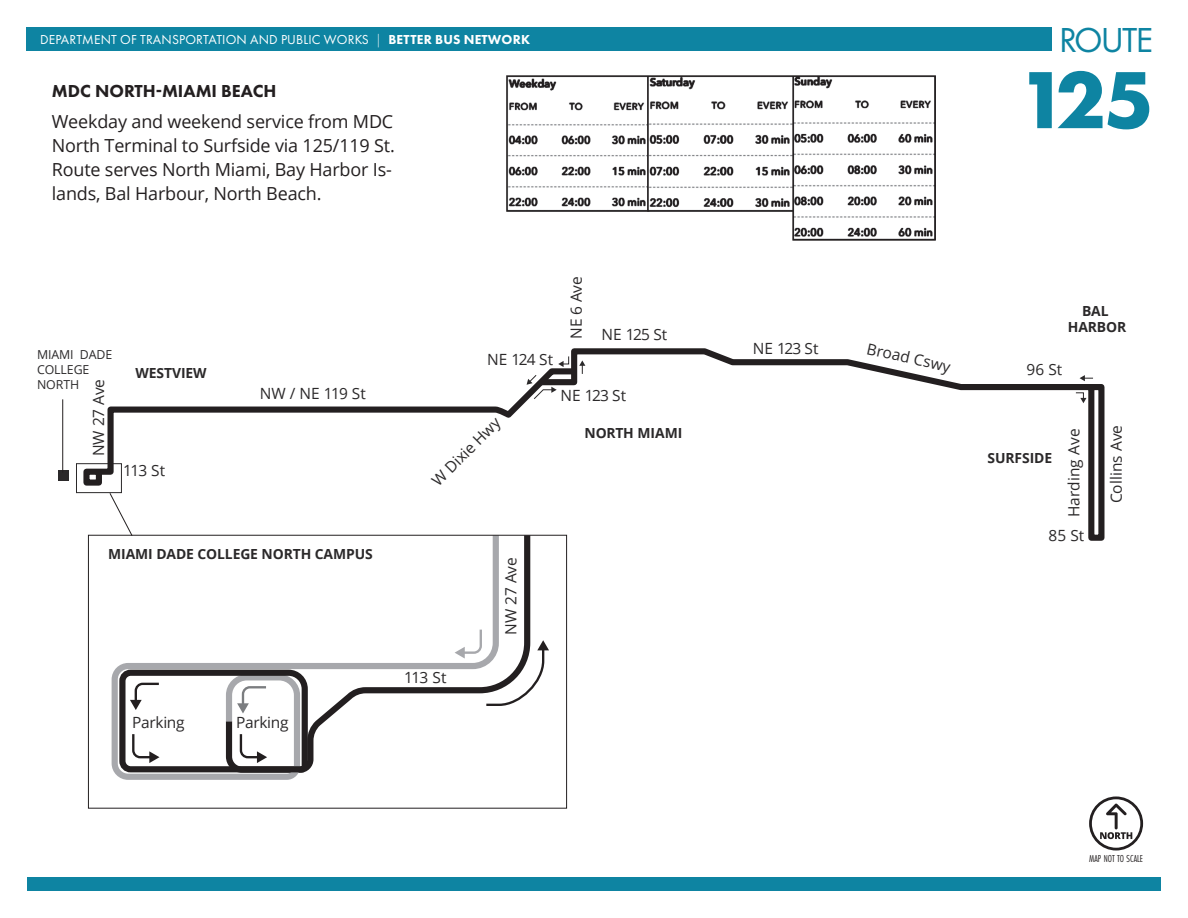
<style>
.page{position:relative;width:1188px;height:918px;background:#fff}
.page>*{position:absolute;margin:0;border:0;box-sizing:border-box;transform-origin:0 0}
.t1{font:700 84px "Futura PT";color:#0e84a2}
.t2{font:36px "Futura PT";letter-spacing:-.05em;color:#0e84a2}
.t3{font:18px/24px "Open Sans";letter-spacing:-.01em;color:#231f20}
.t4{font:800 18px "Futura PT";color:#231f20}
.t5{font:15.45px "Open Sans";color:#2b292a}
.t6{font:15.45px "Open Sans";letter-spacing:-.02em;color:#2b292a}
.t7{font:700 13.95px/16.6px "Open Sans";letter-spacing:-.005em;color:#2b292a;text-align:center}
.t8{font:13.5px "Futura PT";letter-spacing:.01em;color:#fff}
.t9{font:12.3px/14.9px "Open Sans";letter-spacing:-.005em;color:#2b292a}
.t10{font:10.5px "Futura PT Cond";color:#231f20}
.s1{font-weight:300}
.s2{font-weight:800}
</style>
<div class="page">
<div style="left:26px;top:27px;width:1026px;height:24px;background:#0e84a2"></div>
<div style="left:27px;top:878px;width:1134px;height:13px;background:#0e84a2"></div>
<svg style="left:502px;top:534px;width:31px;height:93px"></svg>
<svg style="left:111px;top:534px;width:391px;height:246px"></svg>
<svg style="left:116px;top:667px;width:195px;height:108px"></svg>
<svg style="left:455px;top:627px;width:94px;height:80px"></svg>
<div style="left:88px;top:535px;width:479px;height:274px;border:1px solid #231f20"></div>
<svg style="left:109px;top:493px;width:24px;height:44px"></svg>
<div style="left:76px;top:463px;width:46px;height:30px;border:1px solid #2b292a"></div>
<svg style="left:80px;top:383px;width:448px;height:106px"></svg>
<svg style="left:535px;top:348px;width:570px;height:196px"></svg>
<svg style="left:527px;top:374px;width:30px;height:26px"></svg>
<svg style="left:558px;top:356px;width:11px;height:11px"></svg>
<svg style="left:1075px;top:392px;width:12px;height:11px"></svg>
<svg style="left:579px;top:360px;width:6px;height:14px"></svg>
<svg style="left:1080px;top:375px;width:13px;height:6px"></svg>
<div style="left:58px;top:471px;width:11px;height:10px;background:#2b292a"></div>
<hr style="left:62px;top:399px;width:1px;height:74px;background:#231f20">
<svg style="left:1089px;top:796px;width:54px;height:55px"></svg>
<img style="left:506px;top:75px;width:430px;height:166px">
<p class="t8" style="left:40px;top:32px;width:492px">DEPARTMENT OF TRANSPORTATION AND PUBLIC WORKS <span class="s1">|</span> <span class="s2">BETTER BUS NETWORK</span></p>
<h2 class="t2" style="left:1059px;top:18px;width:95px">ROUTE</h2>
<p class="t4" style="left:52px;top:80px;width:226px">MDC NORTH-MIAMI BEACH</p>
<p class="t3" style="left:52px;top:109px;width:345px">Weekday and weekend service from MDC North Terminal to Surfside via 125/119 St.<br>Route serves North Miami, Bay Harbor Is&shy;lands, Bal Harbour, North Beach.</p>
<p class="t5" style="left:566px;top:339px;width:64px;rotate:-90deg">NE 6 Ave</p>
<p class="t5" style="left:602px;top:323px;width:67px">NE 125 St</p>
<p class="t9" style="left:37px;top:347px;width:77px">MIAMI DADE<br>COLLEGE<br>NORTH</p>
<p class="t5" style="left:88px;top:456px;width:79px;rotate:-90deg">NW 27 Ave</p>
<p class="t7" style="left:136px;top:364px;width:73px">WESTVIEW</p>
<p class="t5" style="left:123px;top:460px;width:44px">113 St</p>
<p class="t5" style="left:487px;top:349px;width:67px">NE 124 St</p>
<p class="t5" style="left:260px;top:383px;width:108px">NW / NE 119 St</p>
<p class="t5" style="left:560px;top:384px;width:67px">NE 123 St</p>
<p class="t5" style="left:427px;top:476px;width:91px;rotate:-45deg">W Dixie Hwy</p>
<p class="t7" style="left:585px;top:424px;width:100px">NORTH MIAMI</p>
<p class="t7" style="left:108px;top:546px;width:266px">MIAMI DADE COLLEGE NORTH CAMPUS</p>
<p class="t6" style="left:132px;top:712px;width:54px">Parking</p>
<p class="t6" style="left:236px;top:712px;width:54px">Parking</p>
<p class="t5" style="left:404px;top:667px;width:44px">113 St</p>
<p class="t5" style="left:500px;top:635px;width:79px;rotate:-90deg">NW 27 Ave</p>
<h1 class="t1" style="left:1018px;top:46px;width:138px">125</h1>
<p class="t5" style="left:753px;top:338px;width:67px">NE 123 St</p>
<p class="t5" style="left:870px;top:338px;width:87px;rotate:13deg">Broad Cswy</p>
<p class="t7" style="left:1068px;top:302px;width:60px">BAL<br>HARBOR</p>
<p class="t5" style="left:1026px;top:359px;width:37px">96 St</p>
<p class="t7" style="left:988px;top:450px;width:66px">SURFSIDE</p>
<p class="t5" style="left:1063px;top:517px;width:90px;rotate:-90deg">Harding Ave</p>
<p class="t5" style="left:1049px;top:524px;width:37px">85 St</p>
<p class="t5" style="left:1106px;top:503px;width:80px;rotate:-90deg">Collins Ave</p>
<p class="t10" style="left:1089px;top:852px;width:55px">MAP NOT TO SCALE</p>
</div>
